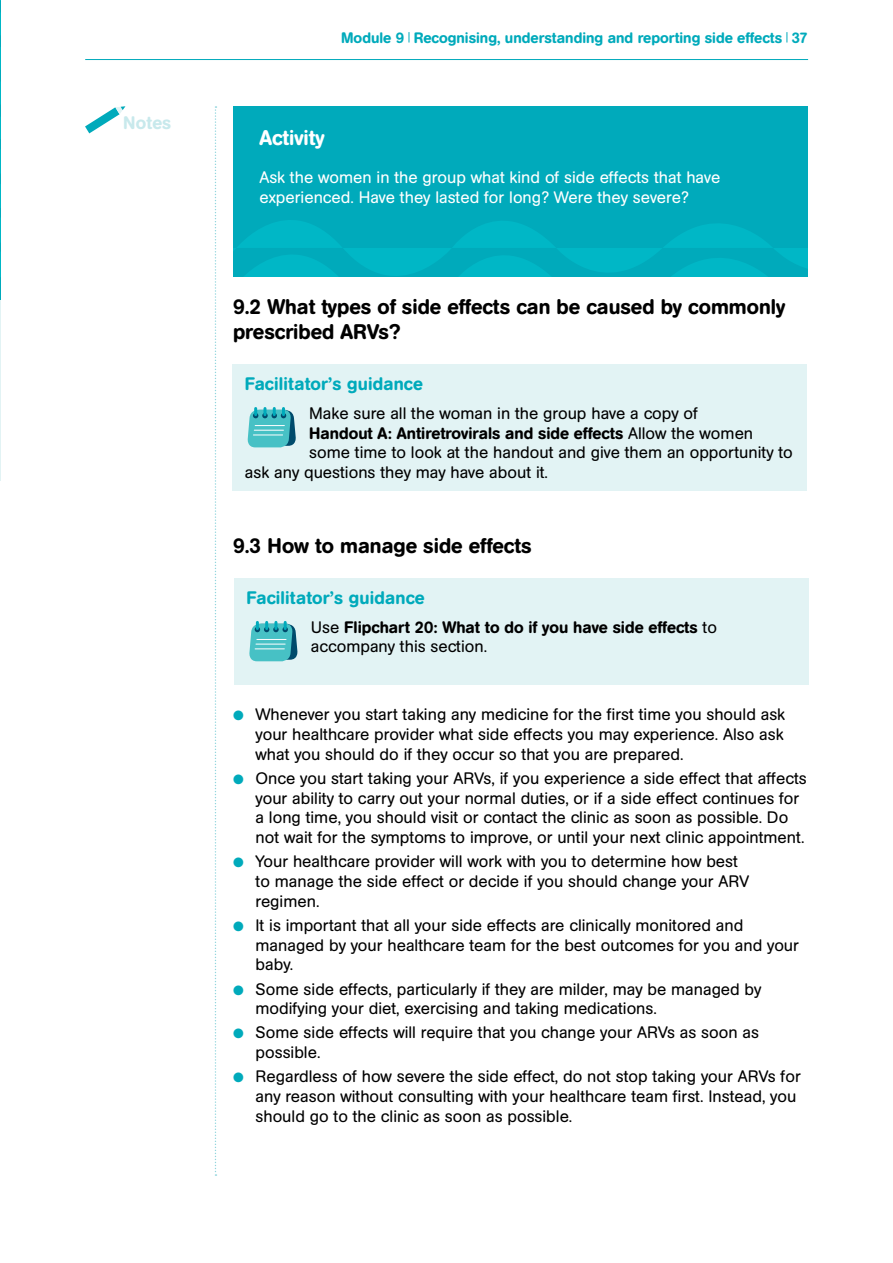
<style>
.page{position:relative;width:893px;height:1263px;background:#fff}
.page>*{position:absolute;margin:0;border:0;box-sizing:border-box;transform-origin:0 0}
.t1{font:500 21px/25.2px "AG Book Rounded";color:#000}
.t2{font:500 21px "AG Book Rounded";color:#fff}
.t3{font:500 18px "AG Book Rounded";letter-spacing:.01em;color:#0ab}
.t4{font:500 18px "AG Book Rounded";letter-spacing:.01em;color:#c8e9ec}
.t5{font:16.5px/19.8px "AG Book Rounded";color:#000}
.t6{font:500 16.5px/19.8px "AG Book Rounded";color:#000}
.t7{font:16.5px/19.8px "AG Book Rounded";color:#fff}
.t8{font:500 15px "AG Book Rounded";color:#0ab}
.s1{font-weight:400}
.s2{color:#0ab}
</style>
<div class="page">
<hr style="left:85px;top:59px;width:723px;height:1px;background:#0ab">
<svg style="left:215px;top:106px;width:1px;height:1070px"></svg>
<svg style="left:85px;top:106px;width:40px;height:27px"></svg>
<hr style="left:0;top:300px;width:1px;height:180px;background:#e2f3f4">
<svg style="left:0;top:0;width:1px;height:300px"></svg>
<div style="left:232px;top:364px;width:575px;height:127px;background:#e2f3f4"></div>
<svg style="left:247px;top:408px;width:49px;height:39px;background:#56bac1"></svg>
<div style="left:234px;top:578px;width:575px;height:107px;background:#e2f3f4"></div>
<svg style="left:249px;top:622px;width:49px;height:39px;background:#56bac1"></svg>
<div style="left:233px;top:106px;width:575px;height:171px;background:#0ab"></div>
<svg style="left:233px;top:220px;width:575px;height:57px"></svg>
<p class="t4" style="left:123px;top:116px;width:49px">Notes</p>
<p class="t8" style="left:341px;top:32px;width:468px">Module 9 Recognising, understanding and reporting side effects 37</p>
<p class="t2" style="left:259px;top:130px;width:67px">Activity</p>
<p class="t7" style="left:259px;top:169px;width:462px">Ask the women in the group what kind of side effects that have experienced. Have they lasted for long? Were they severe?</p>
<p class="t1" style="left:233px;top:295px;width:554px">9.2 What types of side effects can be caused by commonly prescribed ARVs?</p>
<p class="t3" style="left:245px;top:377px;width:179px">Facilitator’s guidance</p>
<p class="t5" style="left:309px;top:404px;width:390px">Make sure all the woman in the group have a copy of</p>
<p class="t6" style="left:309px;top:424px;width:445px">Handout A: Antiretrovirals and side effects <span class="s1">Allow the women</span></p>
<p class="t5" style="left:309px;top:444px;width:485px">some time to look at the handout and give them an opportunity to</p>
<p class="t5" style="left:245px;top:464px;width:305px">ask any questions they may have about it.</p>
<p class="t1" style="left:233px;top:535px;width:300px">9.3 How to manage side effects</p>
<p class="t3" style="left:247px;top:591px;width:179px">Facilitator’s guidance</p>
<p class="t6" style="left:311px;top:618px;width:408px"><span class="s1">Use</span> Flipchart 20: What to do if you have side effects <span class="s1">to accompany this section.</span></p>
<p class="t5" style="left:256px;top:706px;width:531px;text-align:justify;text-indent:-23px"><span class="s2">●</span> Whenever you start taking any medicine for the first time you should ask your healthcare provider what side effects you may experience. Also ask what you should do if they occur so that you are prepared.</p>
<p class="t5" style="left:256px;top:769px;width:553px;text-indent:-23px"><span class="s2">●</span> Once you start taking your ARVs, if you experience a side effect that affects your ability to carry out your normal duties, or if a side effect continues for a long time, you should visit or contact the clinic as soon as possible. Do not wait for the symptoms to improve, or until your next clinic appointment.</p>
<p class="t5" style="left:256px;top:853px;width:495px;text-indent:-23px"><span class="s2">●</span> Your healthcare provider will work with you to determine how best to manage the side effect or decide if you should change your ARV regimen.</p>
<p class="t5" style="left:256px;top:917px;width:545px;text-indent:-23px"><span class="s2">●</span> It is important that all your side effects are clinically monitored and managed by your healthcare team for the best outcomes for you and your baby.</p>
<p class="t5" style="left:256px;top:980px;width:507px;text-indent:-23px"><span class="s2">●</span> Some side effects, particularly if they are milder, may be managed by modifying your diet, exercising and taking medications.</p>
<p class="t5" style="left:256px;top:1024px;width:505px;text-indent:-23px"><span class="s2">●</span> Some side effects will require that you change your ARVs as soon as possible.</p>
<p class="t5" style="left:256px;top:1068px;width:547px;text-indent:-23px"><span class="s2">●</span> Regardless of how severe the side effect, do not stop taking your ARVs for any reason without consulting with your healthcare team first. Instead, you should go to the clinic as soon as possible.</p>
</div>
